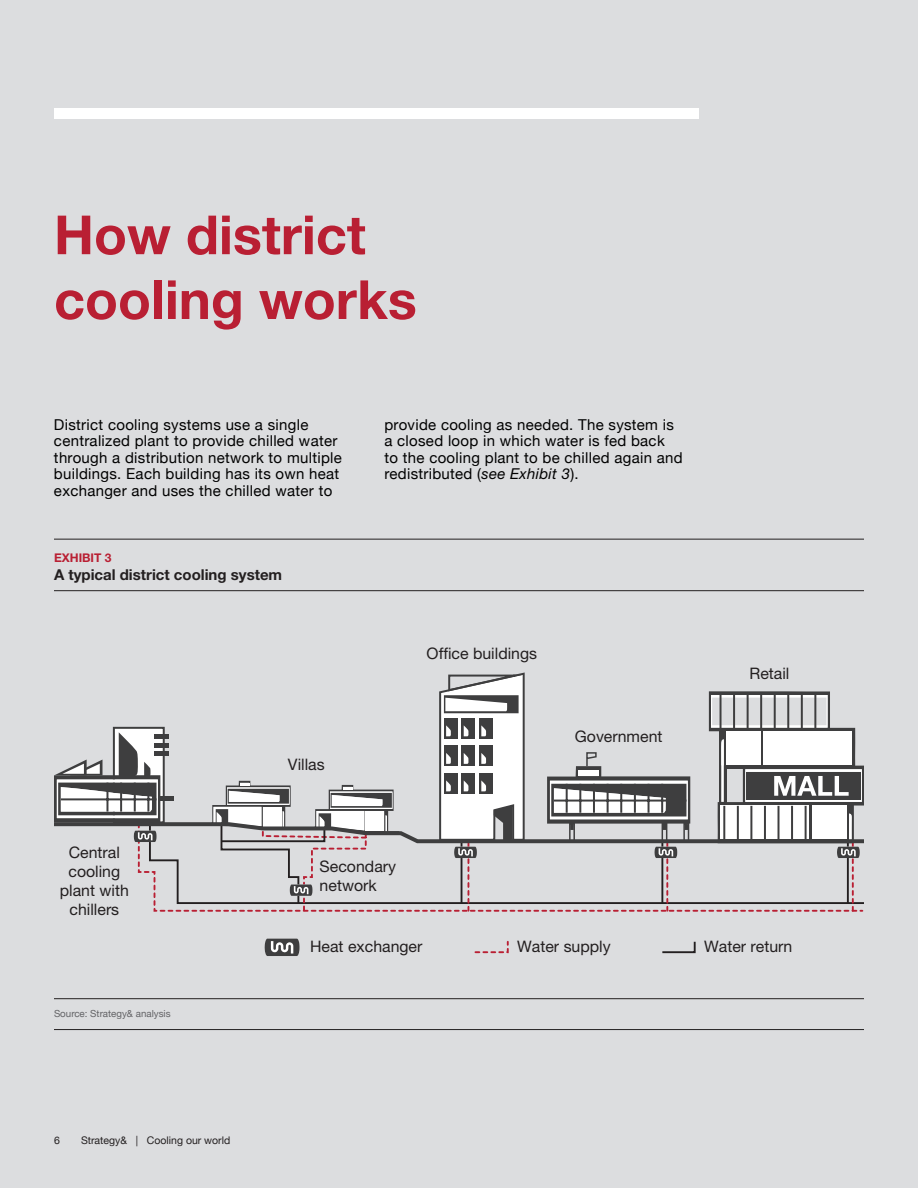
<style>
.page{position:relative;width:918px;height:1188px;background:#dcdddf}
.page>*{position:absolute;margin:0;border:0;box-sizing:border-box;transform-origin:0 0}
.Sidebar_header_roy{font:700 54px/64.8px "Helvetica Neue LT Std";color:#b91f33}
.t1{font:15.9px/19px "Helvetica Neue LT Std";color:#231f20;text-align:center}
.Sidebar_Body_Text_8{font:15px/16.5px "Helvetica Neue";letter-spacing:.02em;color:#010101}
.Exhibit_Subtitle_10{font:700 15px "Helvetica Neue LT Std";color:#231f20}
.Exhibit_Number_8_10{font:700 12px "Helvetica Neue LT Std";color:#b91f33}
.Footer_Left_7_9_5{font:10.5px "Helvetica Neue";color:#231f20}
.Footnotes_6_5_8{font:9.75px "Helvetica Neue";color:#636366}
.s1{font-family:"Helvetica Neue LT Std";font-style:italic}
</style>
<div class="page">
<div style="left:54px;top:108px;width:645px;height:11px;background:#fff"></div>
<hr style="left:54px;top:590px;width:810px;height:1px;background:#231f20">
<hr style="left:54px;top:539px;width:810px;height:1px;background:#231f20">
<hr style="left:54px;top:1029px;width:810px;height:1px;background:#231f20">
<hr style="left:54px;top:998px;width:810px;height:1px;background:#231f20">
<svg style="left:265px;top:939px;width:35px;height:17px"></svg>
<svg style="left:474px;top:941px;width:35px;height:13px"></svg>
<svg style="left:662px;top:941px;width:34px;height:13px"></svg>
<svg style="left:54px;top:672px;width:810px;height:240px"></svg>
<hr style="left:159px;top:797px;width:14px;height:4px;background:#3e3e3f">
<hr style="left:155px;top:734px;width:14px;height:4px;background:#3e3e3f">
<div style="left:155px;top:743px;width:14px;height:5px;background:#3e3e3f"></div>
<div style="left:155px;top:751px;width:14px;height:5px;background:#3e3e3f"></div>
<p class="Sidebar_header_roy" style="left:54px;top:201px;width:364px">How district cooling works</p>
<p class="Sidebar_Body_Text_8" style="left:54px;top:417px;width:289px">District cooling systems use a single centralized plant to provide chilled water through a distribution network to multiple buildings. Each building has its own heat exchanger and uses the chilled water to</p>
<p class="Sidebar_Body_Text_8" style="left:384px;top:417px;width:300px">provide cooling as needed. The system is a closed loop in which water is fed back<br>to the cooling plant to be chilled again and redistributed (<span class="s1">see Exhibit 3</span>).</p>
<p class="Exhibit_Number_8_10" style="left:54px;top:550px;width:59px">EXHIBIT 3</p>
<p class="Exhibit_Subtitle_10" style="left:54px;top:565px;width:230px">A typical district cooling system</p>
<p class="t1" style="left:427px;top:644px;width:112px">Office buildings</p>
<p class="t1" style="left:60px;top:843px;width:71px">Central cooling plant with chillers</p>
<p class="t1" style="left:288px;top:754px;width:38px">Villas</p>
<p class="t1" style="left:320px;top:856px;width:78px;text-align:left">Secondary network</p>
<p class="t1" style="left:575px;top:726px;width:89px">Government</p>
<p class="t1" style="left:749px;top:664px;width:41px">Retail</p>
<p class="Footnotes_6_5_8" style="left:54px;top:1007px;width:118px">Source: Strategy&amp; analysis</p>
<p class="Footer_Left_7_9_5" style="left:54px;top:1133px;width:7px">6</p>
<p class="Footer_Left_7_9_5" style="left:81px;top:1133px;width:151px">Strategy&amp; | Cooling our world</p>
<p class="t1" style="left:310px;top:937px;width:114px">Heat exchanger</p>
<p class="t1" style="left:517px;top:937px;width:95px">Water supply</p>
<p class="t1" style="left:704px;top:937px;width:90px">Water return</p>
</div>
